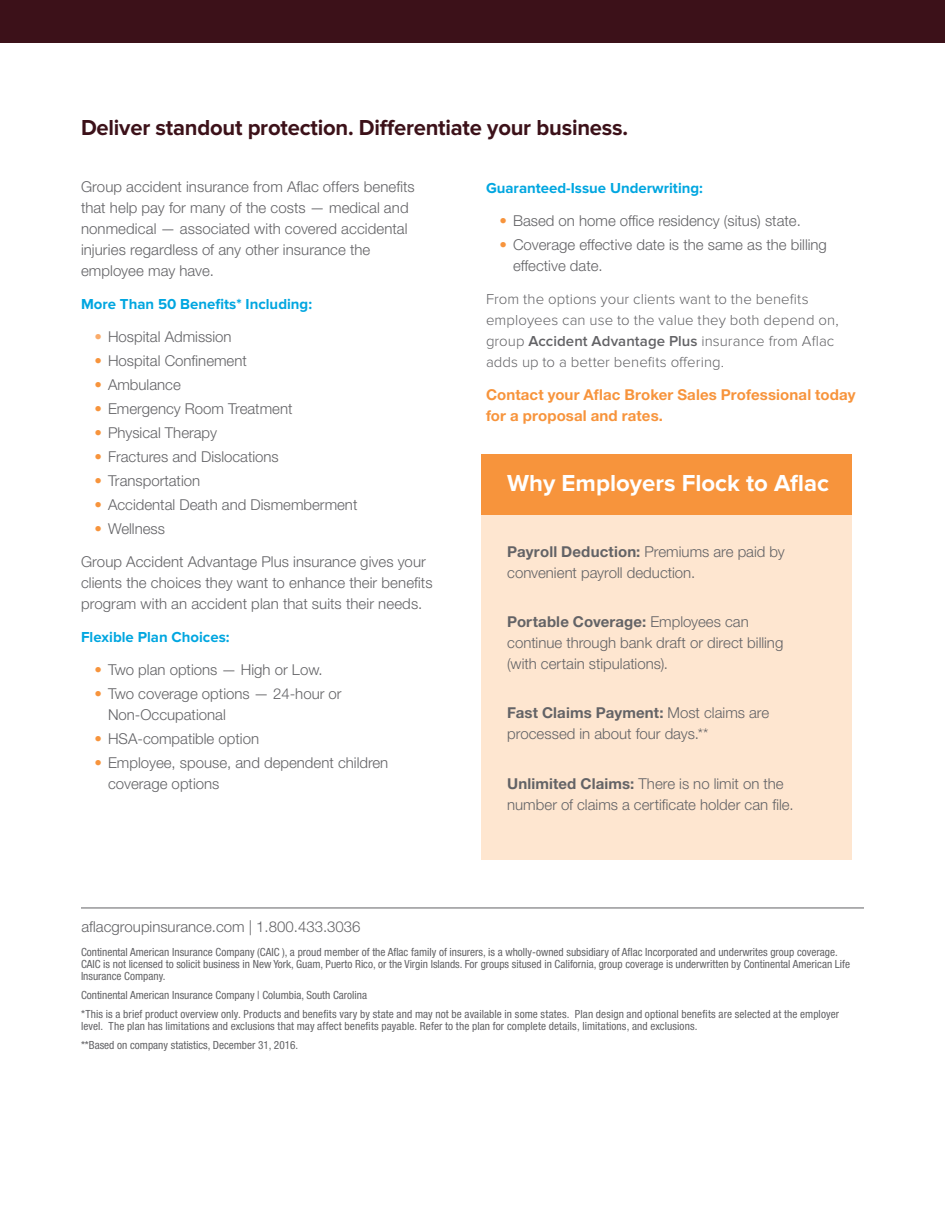
<style>
.page{position:relative;width:945px;height:1215px;background:#fff}
.page>*{position:absolute;margin:0;border:0;box-sizing:border-box;transform-origin:0 0}
.t1{font:700 24px "Proxima Nova";color:#fff}
.t2{font:700 22.5px "Proxima Nova";letter-spacing:-.01em;color:#3c1119}
.t3{font:300 15px/21px "Helvetica Neue LT Std";color:#636366}
.t4{font:300 15px/21px "Helvetica Neue CELT";color:#636366}
.t5{font:300 15px/21px "Proxima Nova";letter-spacing:.005em;color:#636366}
.t6{font:700 15px "Proxima Nova";color:#00a6e0}
.t7{font:700 15px/21px "Helvetica Neue LT Std";letter-spacing:.01em;color:#f7943c}
.t8{font:condensed 11.25px/12px "Helvetica Neue LT Std";color:#636366}
.s1{color:#faab6a}
.s2{color:#f7943c}
.s3{font-weight:600}
.s4{font-weight:700}
</style>
<div class="page">
<div style="left:0;top:0;width:945px;height:43px;background:#3c1119"></div>
<hr style="left:81px;top:908px;width:783px;height:1px;background:#636366">
<div style="left:482px;top:454px;width:370px;height:406px;background:#fee6d0"></div>
<div style="left:482px;top:454px;width:370px;height:60px;background:#f7943c"></div>
<h2 class="t2" style="left:81px;top:114px;width:549px">Deliver standout protection. Differentiate your business.</h2>
<p class="t3" style="left:81px;top:176px;width:335px">Group accident insurance from Aflac offers benefits that help pay for many of the costs — medical and nonmedical — associated with covered accidental injuries regardless of any other insurance the employee may have.</p>
<p class="t6" style="left:81px;top:295px;width:233px">More Than 50 Benefits* Including:</p>
<p class="t3" style="left:94px;top:326px;width:139px"><span class="s1">•</span> Hospital Admission</p>
<p class="t3" style="left:94px;top:350px;width:154px"><span class="s2">•</span> Hospital Confinement</p>
<p class="t3" style="left:94px;top:374px;width:88px"><span class="s2">•</span> Ambulance</p>
<p class="t3" style="left:94px;top:398px;width:200px"><span class="s2">•</span> Emergency Room Treatment</p>
<p class="t3" style="left:94px;top:422px;width:124px"><span class="s2">•</span> Physical Therapy</p>
<p class="t3" style="left:94px;top:446px;width:186px"><span class="s2">•</span> Fractures and Dislocations</p>
<p class="t3" style="left:94px;top:470px;width:107px"><span class="s2">•</span> Transportation</p>
<p class="t3" style="left:94px;top:494px;width:264px"><span class="s2">•</span> Accidental Death and Dismemberment</p>
<p class="t3" style="left:94px;top:518px;width:72px"><span class="s2">•</span> Wellness</p>
<p class="t3" style="left:81px;top:551px;width:353px">Group Accident Advantage Plus insurance gives your clients the choices they want to enhance their benefits program with an accident plan that suits their needs.</p>
<p class="t6" style="left:81px;top:628px;width:150px">Flexible Plan Choices:</p>
<p class="t3" style="left:94px;top:659px;width:230px"><span class="s2">•</span> Two plan options — High or Low.</p>
<p class="t3" style="left:108px;top:683px;width:235px;text-indent:-14px"><span class="s2">•</span> Two coverage options — 24-hour or<br>Non-Occupational</p>
<p class="t3" style="left:94px;top:728px;width:166px"><span class="s2">•</span> HSA-compatible option</p>
<p class="t3" style="left:108px;top:752px;width:282px;text-indent:-14px"><span class="s2">•</span> Employee, spouse, and dependent children coverage options</p>
<p class="t4" style="left:82px;top:916px;width:281px">aflacgroupinsurance.com | 1.800.433.3036</p>
<p class="t6" style="left:486px;top:179px;width:219px">Guaranteed-Issue Underwriting:</p>
<p class="t3" style="left:500px;top:210px;width:303px"><span class="s2">•</span> Based on home office residency (situs) state.</p>
<p class="t3" style="left:513px;top:234px;width:315px;text-indent:-14px"><span class="s2">•</span> Coverage effective date is the same as the billing effective date.</p>
<p class="t5" style="left:486px;top:289px;width:354px">From the options your clients want to the benefits employees can use to the value they both depend on, group <span class="s3">Accident Advantage Plus</span> insurance from Aflac adds up to a better benefits offering.</p>
<p class="t7" style="left:486px;top:384px;width:371px">Contact your Aflac Broker Sales Professional today for a proposal and rates.</p>
<h1 class="t1" style="left:507px;top:469px;width:323px">Why Employers Flock to Aflac</h1>
<p class="t4" style="left:507px;top:541px;width:279px"><span class="s4">Payroll Deduction:</span> Premiums are paid by convenient payroll deduction.</p>
<p class="t4" style="left:507px;top:611px;width:278px"><span class="s4">Portable Coverage:</span> Employees can continue through bank draft or direct billing (with certain stipulations).</p>
<p class="t4" style="left:507px;top:703px;width:264px"><span class="s4">Fast Claims Payment:</span> Most claims are processed in about four days.**</p>
<p class="t4" style="left:507px;top:773px;width:288px"><span class="s4">Unlimited Claims:</span> There is no limit on the number of claims a certificate holder can file.</p>
<p class="t8" style="left:81px;top:946px;width:771px">Continental American Insurance Company (CAIC ), a proud member of the Aflac family of insurers, is a wholly-owned subsidiary of Aflac Incorporated and underwrites group coverage.<br>CAIC is not licensed to solicit business in New York, Guam, Puerto Rico, or the Virgin Islands. For groups sitused in California, group coverage is underwritten by Continental American Life<br>Insurance Company.</p>
<p class="t8" style="left:81px;top:986px;width:760px;line-height:18.8px">Continental American Insurance Company | Columbia, South Carolina<br>*This is a brief product overview only. Products and benefits vary by state and may not be available in some states. Plan design and optional benefits are selected at the employer</p>
<p class="t8" style="left:81px;top:1016px;width:618px;line-height:18.8px">level. The plan has limitations and exclusions that may affect benefits payable. Refer to the plan for complete details, limitations, and exclusions. **Based on company statistics, December 31, 2016.</p>
</div>
